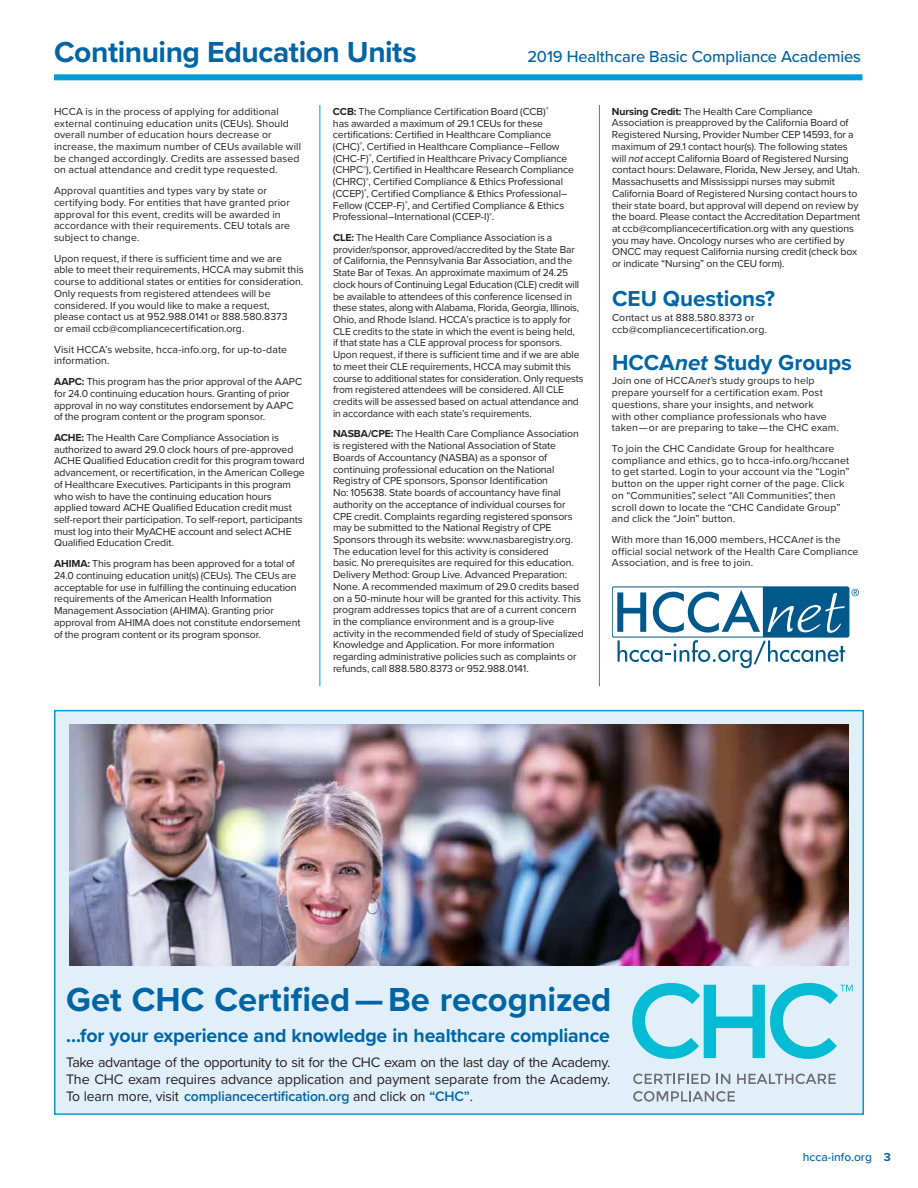
<style>
.page{position:relative;width:918px;height:1188px;background:#fff}
.page>*{position:absolute;margin:0;border:0;box-sizing:border-box;transform-origin:0 0}
.t1{font:700 34.5px "Proxima Nova";color:#0065a4}
.t2{font:700 30px "Proxima Nova";letter-spacing:-.015em;color:#0065a4}
.t3{font:700 22.5px "Proxima Nova";color:#0065a4}
.t4{font:700 19.5px "Proxima Nova";letter-spacing:-.01em;color:#0065a4}
.t5{font:500 16.5px "Proxima Nova";letter-spacing:-.01em;color:#0065a4}
.t6{font:14.25px/17.1px "Proxima Nova";letter-spacing:-.01em;color:#231f20;text-align:justify}
.t7{font:500 12px "Proxima Nova";color:#0065a4}
.t8{font:10.5px/11.7px "Proxima Nova";letter-spacing:-.01em;color:#231f20}
.t9{font:10.5px/11.7px "Proxima Nova";letter-spacing:.01em;color:#231f20}
.s1{font-weight:700}
.s2{font-style:italic}
.s3{font-weight:600;color:#0065a4}
</style>
<div class="page">
<svg style="left:612px;top:587px;width:247px;height:81px"></svg>
<hr style="left:320px;top:105px;width:1px;height:581px;background:#009cd6">
<hr style="left:599px;top:105px;width:1px;height:581px;background:#009cd6">
<div style="left:54px;top:74px;width:808px;height:6px;background:#009cd6"></div>
<div style="left:55px;top:711px;width:808px;height:403px;background:#e1eff8"></div>
<div style="left:54px;top:710px;width:810px;height:405px;border:2px solid #009cd6"></div>
<svg style="left:633px;top:1074px;width:77px;height:10px"></svg>
<svg style="left:716px;top:1074px;width:14px;height:10px"></svg>
<svg style="left:737px;top:1074px;width:99px;height:10px"></svg>
<svg style="left:633px;top:1091px;width:102px;height:11px"></svg>
<svg style="left:632px;top:983px;width:221px;height:76px"></svg>
<img style="left:69px;top:724px;width:780px;height:242px">
<h2 class="t2" style="left:54px;top:30px;width:364px">Continuing Education Units</h2>
<h3 class="t5" style="left:527px;top:45px;width:335px">2019 Healthcare Basic Compliance Academies</h3>
<p class="t9" style="left:54px;top:105px;width:249px">HCCA is in the process of applying for additional external continuing education units (CEUs). Should overall number of education hours decrease or increase, the maximum number of CEUs available will be changed accordingly. Credits are assessed based on actual attendance and credit type requested.</p>
<p class="t9" style="left:54px;top:184px;width:238px">Approval quantities and types vary by state or certifying body. For entities that have granted prior approval for this event, credits will be awarded in accordance with their requirements. CEU totals are subject to change.</p>
<p class="t8" style="left:54px;top:252px;width:251px">Upon request, if there is sufficient time and we are able to meet their requirements, HCCA may submit this course to additional states or entities for consideration.<br>Only requests from registered attendees will be considered. If you would like to make a request,<br>please contact us at 952.988.0141 or 888.580.8373<br>or email ccb@compliancecertification.org.</p>
<p class="t9" style="left:54px;top:343px;width:235px">Visit HCCA’s website, hcca-info.org, for up-to-date information.</p>
<p class="t8" style="left:54px;top:375px;width:250px"><span class="s1">AAPC:</span> This program has the prior approval of the AAPC for 24.0 continuing education hours. Granting of prior approval in no way constitutes endorsement by AAPC of the program content or the program sponsor.</p>
<p class="t8" style="left:54px;top:431px;width:252px"><span class="s1">ACHE:</span> The Health Care Compliance Association is authorized to award 29.0 clock hours of pre-approved ACHE Qualified Education credit for this program toward advancement, or recertification, in the American College of Healthcare Executives. Participants in this program who wish to have the continuing education hours applied toward ACHE Qualified Education credit must self-report their participation. To self-report, participants must log into their MyACHE account and select ACHE Qualified Education Credit.</p>
<p class="t8" style="left:54px;top:557px;width:248px"><span class="s1">AHIMA:</span> This program has been approved for a total of 24.0 continuing education unit(s) (CEUs). The CEUs are acceptable for use in fulfilling the continuing education requirements of the American Health Information Management Association (AHIMA). Granting prior approval from AHIMA does not constitute endorsement of the program content or its program sponsor.</p>
<p class="t8" style="left:333px;top:105px;width:243px"><span class="s1">CCB:</span> The Compliance Certification Board (CCB)<sup>®<br></sup>has awarded a maximum of 29.1 CEUs for these certifications: Certified in Healthcare Compliance (CHC)<sup>®</sup>, Certified in Healthcare Compliance–Fellow (CHC-F)<sup>®</sup>, Certified in Healthcare Privacy Compliance (CHPC<sup>®</sup>), Certified in Healthcare Research Compliance (CHRC)<sup>®</sup>, Certified Compliance &amp; Ethics Professional (CCEP)<sup>®</sup>, Certified Compliance &amp; Ethics Professional– Fellow (CCEP-F)<sup>®</sup>, and Certified Compliance &amp; Ethics Professional–International (CCEP-I)<sup>®</sup>.</p>
<p class="t8" style="left:333px;top:231px;width:252px"><span class="s1">CLE:</span> The Health Care Compliance Association is a provider/sponsor, approved/accredited by the State Bar of California, the Pennsylvania Bar Association, and the State Bar of Texas. An approximate maximum of 24.25 clock hours of Continuing Legal Education (CLE) credit will be available to attendees of this conference licensed in these states, along with Alabama, Florida, Georgia, Illinois, Ohio, and Rhode Island. HCCA’s practice is to apply for CLE credits to the state in which the event is being held,<br>if that state has a CLE approval process for sponsors.<br>Upon request, if there is sufficient time and if we are able to meet their CLE requirements, HCCA may submit this course to additional states for consideration. Only requests from registered attendees will be considered. All CLE credits will be assessed based on actual attendance and in accordance with each state’s requirements.</p>
<p class="t8" style="left:333px;top:428px;width:252px"><span class="s1">NASBA/CPE:</span> The Health Care Compliance Association is registered with the National Association of State Boards of Accountancy (NASBA) as a sponsor of continuing professional education on the National Registry of CPE sponsors, Sponsor Identification<br>No: 105638. State boards of accountancy have final authority on the acceptance of individual courses for CPE credit. Complaints regarding registered sponsors may be submitted to the National Registry of CPE Sponsors through its website: www.nasbaregistry.org.<br>The education level for this activity is considered<br>basic. No prerequisites are required for this education.<br>Delivery Method: Group Live. Advanced Preparation:<br>None. A recommended maximum of 29.0 credits based on a 50-minute hour will be granted for this activity. This program addresses topics that are of a current concern in the compliance environment and is a group-live activity in the recommended field of study of Specialized Knowledge and Application. For more information regarding administrative policies such as complaints or refunds, call 888.580.8373 or 952.988.0141.</p>
<p class="t8" style="left:612px;top:105px;width:250px"><span class="s1">Nursing Credit:</span> The Health Care Compliance Association is preapproved by the California Board of Registered Nursing, Provider Number CEP 14593, for a maximum of 29.1 contact hour(s). The following states will <span class="s2">not</span> accept California Board of Registered Nursing contact hours: Delaware, Florida, New Jersey, and Utah.<br>Massachusetts and Mississippi nurses may submit California Board of Registered Nursing contact hours to their state board, but approval will depend on review by the board. Please contact the Accreditation Department at ccb@compliancecertification.org with any questions you may have. Oncology nurses who are certified by ONCC may request California nursing credit (check box or indicate “Nursing” on the CEU form).</p>
<h3 class="t3" style="left:612px;top:282px;width:165px">CEU Questions?</h3>
<p class="t9" style="left:612px;top:311px;width:157px">Contact us at 888.580.8373 or ccb@compliancecertification.org.</p>
<h3 class="t3" style="left:612px;top:345px;width:242px">HCCA<span class="s2">net</span> Study Groups</h3>
<p class="t9" style="left:612px;top:375px;width:228px">Join one of HCCA<span class="s2">net</span>’s study groups to help prepare yourself for a certification exam. Post questions, share your insights, and network<br>with other compliance professionals who have taken — or are preparing to take — the CHC exam.</p>
<p class="t9" style="left:612px;top:442px;width:239px">To join the CHC Candidate Group for healthcare compliance and ethics, go to hcca-info.org/hccanet to get started. Login to your account via the “Login” button on the upper right corner of the page. Click on “Communities”, select “All Communities”, then scroll down to locate the “CHC Candidate Group” and click the “Join” button.</p>
<p class="t9" style="left:612px;top:533px;width:248px">With more than 16,000 members, HCCA<span class="s2">net</span> is the official social network of the Health Care Compliance<br>Association, and is free to join.</p>
<h1 class="t1" style="left:66px;top:974px;width:547px">Get CHC Certified — Be recognized</h1>
<h3 class="t4" style="left:66px;top:1021px;width:546px">…for your experience and knowledge in healthcare compliance</h3>
<p class="t6" style="left:66px;top:1053px;width:546px">Take advantage of the opportunity to sit for the CHC exam on the last day of the Academy.<br>The CHC exam requires advance application and payment separate from the Academy.<br>To learn more, visit <span class="s3">compliancecertification.org</span> and click on <span class="s3">“CHC”</span>.</p>
<p class="t7" style="left:803px;top:1148px;width:90px">hcca-info.org <span class="s1">3</span></p>
</div>
